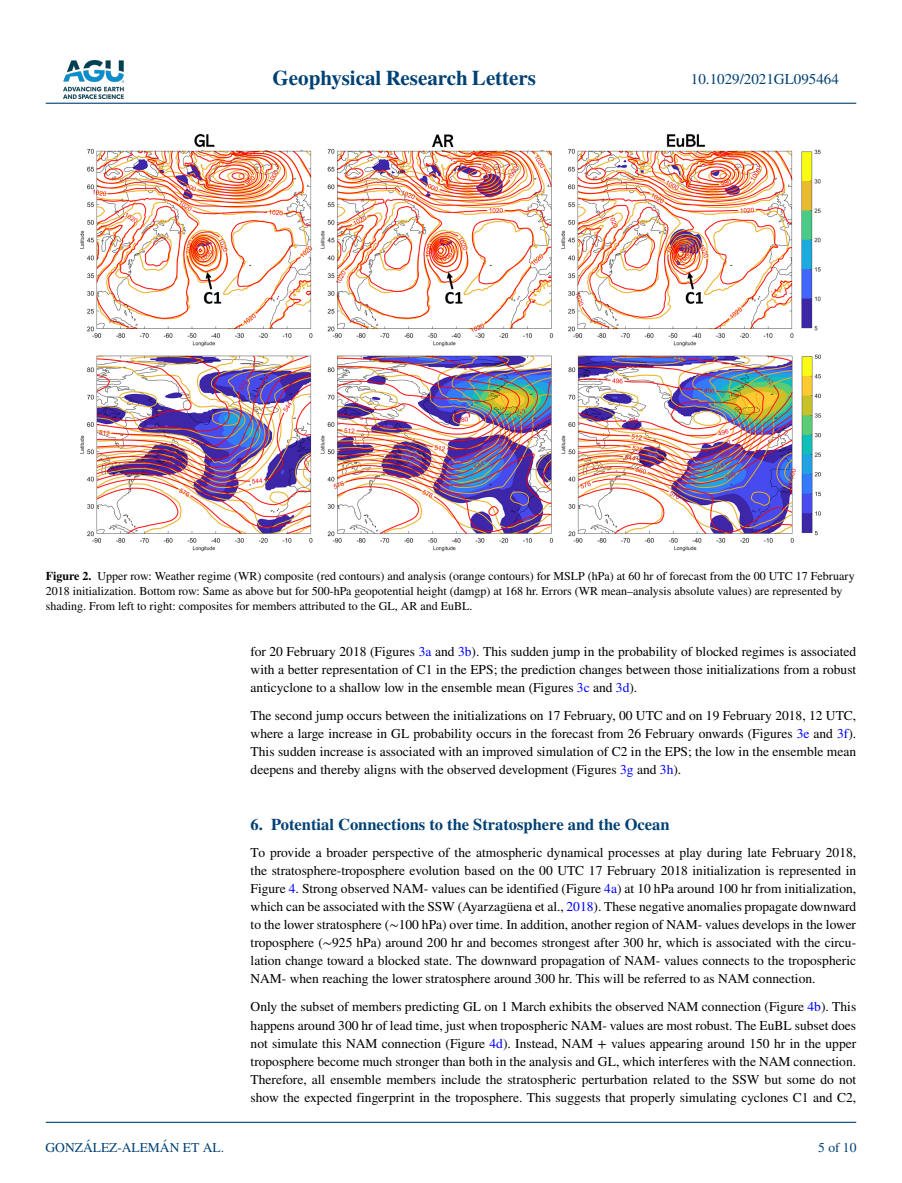
<style>
.page{position:relative;width:902px;height:1183px;background:#fff}
.page>*{position:absolute;margin:0;border:0;box-sizing:border-box;transform-origin:0 0}
.t1{font:700 21px "STIX";color:#004174}
.t2{font:700 16.5px "STIX";color:#004174}
.t3{font:15px "STIX";color:#004174}
.t4{font:13.5px/18px "STIX";color:#000;text-align:justify}
.t5{font:13.5px "STIX";color:#004174}
.t6{font:12px/15px "STIX";color:#000}
.s1{font-weight:700}
.s2{color:#00f}
.s3{font-family:"STIX Math"}
</style>
<div class="page">
<img style="left:63px;top:60px;width:60px;height:39px">
<hr style="left:46px;top:103px;width:810px;height:1px;background:#004174">
<hr style="left:46px;top:1121px;width:810px;height:1px;background:#004174">
<img style="left:80px;top:134px;width:740px;height:417px">
<h1 class="t1" style="left:272px;top:66px;width:265px">Geophysical Research Letters</h1>
<p class="t3" style="left:691px;top:69px;width:149px">10.1029/2021GL095464</p>
<p class="t6" style="left:46px;top:568px;width:810px"><span class="s1">Figure 2.</span> Upper row: Weather regime (WR) composite (red contours) and analysis (orange contours) for MSLP (hPa) at 60 hr of forecast from the 00 UTC 17 February<br>2018 initialization. Bottom row: Same as above but for 500-hPa geopotential height (damgp) at 168 hr. Errors (WR mean–analysis absolute values) are represented by shading. From left to right: composites for members attributed to the GL, AR and EuBL.</p>
<p class="t4" style="left:250px;top:643px;width:607px">for 20 February 2018 (Figures <span class="s2">3a</span> and <span class="s2">3b</span>). This sudden jump in the probability of blocked regimes is associated with a better representation of C1 in the EPS; the prediction changes between those initializations from a robust anticyclone to a shallow low in the ensemble mean (Figures <span class="s2">3c</span> and <span class="s2">3d</span>).</p>
<p class="t4" style="left:250px;top:707px;width:607px">The second jump occurs between the initializations on 17 February, 00 UTC and on 19 February 2018, 12 UTC, where a large increase in GL probability occurs in the forecast from 26 February onwards (Figures <span class="s2">3e</span> and <span class="s2">3f</span>).<br>This sudden increase is associated with an improved simulation of C2 in the EPS; the low in the ensemble mean deepens and thereby aligns with the observed development (Figures <span class="s2">3g</span> and <span class="s2">3h</span>).</p>
<p class="t5" style="left:45px;top:1138px;width:180px">GONZÁLEZ-ALEMÁN ET AL.</p>
<p class="t2" style="left:250px;top:814px;width:420px">6. Potential Connections to the Stratosphere and the Ocean</p>
<p class="t4" style="left:250px;top:844px;width:607px">To provide a broader perspective of the atmospheric dynamical processes at play during late February 2018, the stratosphere-troposphere evolution based on the 00 UTC 17 February 2018 initialization is represented in Figure <span class="s2">4</span>. Strong observed NAM- values can be identified (Figure <span class="s2">4a</span>) at 10 hPa around 100 hr from initialization, which can be associated with the SSW (Ayarzagüena et al., <span class="s2">2018</span>). These negative anomalies propagate downward to the lower stratosphere (<span class="s3">∼</span>100 hPa) over time. In addition, another region of NAM- values develops in the lower troposphere (<span class="s3">∼</span>925 hPa) around 200 hr and becomes strongest after 300 hr, which is associated with the circu&shy;lation change toward a blocked state. The downward propagation of NAM- values connects to the tropospheric NAM- when reaching the lower stratosphere around 300 hr. This will be referred to as NAM connection.</p>
<p class="t4" style="left:250px;top:998px;width:607px">Only the subset of members predicting GL on 1 March exhibits the observed NAM connection (Figure <span class="s2">4b</span>). This happens around 300 hr of lead time, just when tropospheric NAM- values are most robust. The EuBL subset does not simulate this NAM connection (Figure <span class="s2">4d</span>). Instead, NAM + values appearing around 150 hr in the upper troposphere become much stronger than both in the analysis and GL, which interferes with the NAM connection.<br>Therefore, all ensemble members include the stratospheric perturbation related to the SSW but some do not show the expected fingerprint in the troposphere. This suggests that properly simulating cyclones C1 and C2,</p>
<p class="t5" style="left:818px;top:1138px;width:40px">5 of 10</p>
</div>
